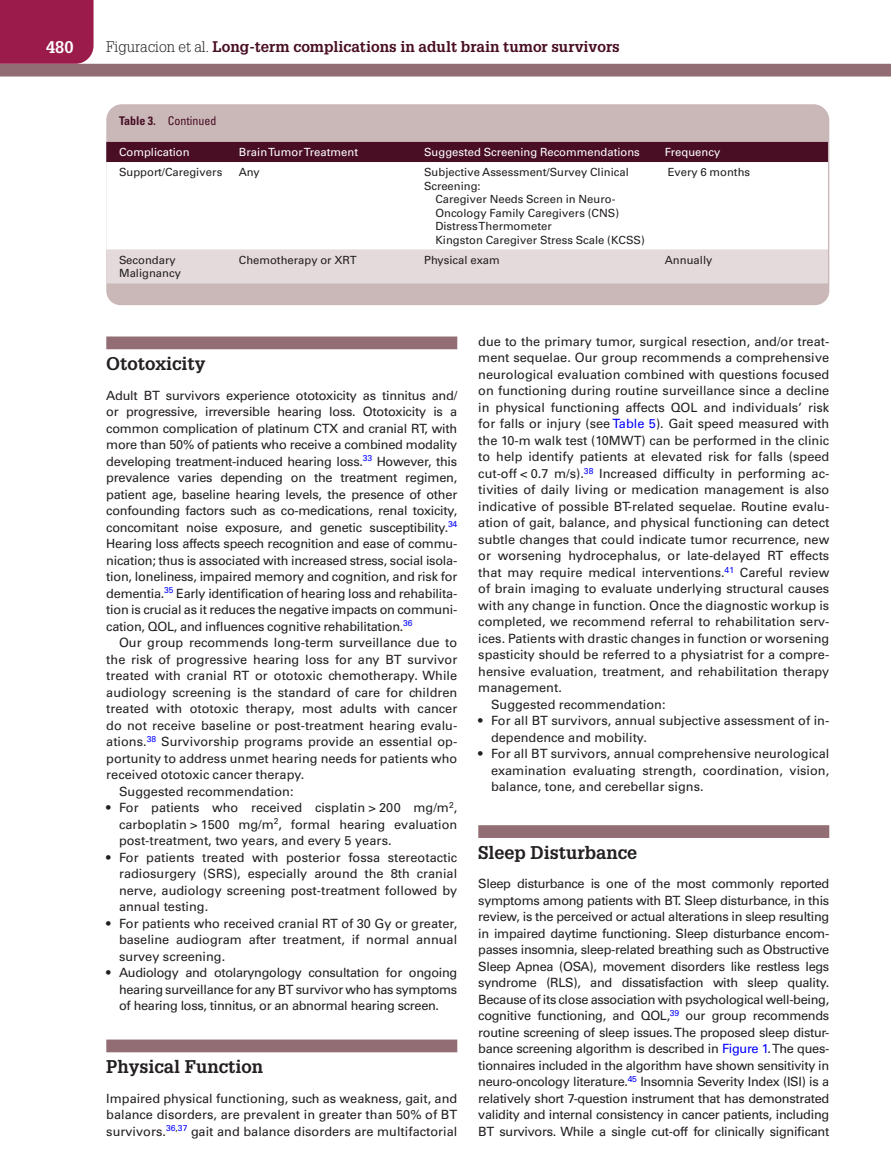
<style>
.page{position:relative;width:891px;height:1175px;background:#fff}
.page>*{position:absolute;margin:0;border:0;box-sizing:border-box;transform-origin:0 0}
.t1{font:700 18px "Glypha LT Std";color:#231f20}
.t2{font:700 16.5px "Glypha LT Std";color:#fff}
.t3{font:700 15px "Glypha LT Std";color:#490e24}
.t4{font:12.75px/16.5px "Univers LT Std";color:#231f20;text-align:justify}
.t5{font:condensed 12px "Univers LT Std";color:#490e24}
.t6{font:11.25px/13.5px "Univers LT Std";color:#231f20}
.t7{font:11.25px "Univers LT Std";color:#fff}
.s1{font-weight:300;color:#231f20}
.s2{font-weight:700}
.s3{color:#00f}
</style>
<div class="page">
<div style="left:0;top:64px;width:891px;height:12px;background:#926d73"></div>
<div style="left:0;top:0;width:94px;height:64px;background:#9b1c4b"></div>
<div style="left:106px;top:104px;width:723px;height:31px;background:#cab8b9"></div>
<div style="left:106px;top:336px;width:351px;height:13px;background:#926d73"></div>
<div style="left:106px;top:1039px;width:351px;height:13px;background:#926d73"></div>
<div style="left:478px;top:825px;width:351px;height:13px;background:#926d73"></div>
<svg style="left:106px;top:135px;width:723px;height:170px;fill:#cab8b9"></svg>
<div style="left:106px;top:142px;width:722px;height:20px;background:#490e24"></div>
<svg style="left:106px;top:162px;width:722px;height:88px"></svg>
<div style="left:106px;top:250px;width:722px;height:33px;background:#e4dadb"></div>
<p class="t2" style="left:46px;top:37px;width:29px">480</p>
<p class="t3" style="left:106px;top:37px;width:515px"><span class="s1">Figuracion et al.</span> Long-term complications in adult brain tumor survivors</p>
<p class="t5" style="left:119px;top:114px;width:99px"><span class="s2">Table 3.</span> Continued</p>
<p class="t7" style="left:119px;top:145px;width:72px">Complication</p>
<p class="t7" style="left:239px;top:145px;width:121px">Brain Tumor Treatment</p>
<p class="t7" style="left:424px;top:145px;width:217px">Suggested Screening Recommendations</p>
<p class="t7" style="left:665px;top:145px;width:57px">Frequency</p>
<p class="t6" style="left:119px;top:166px;width:105px">Support/Caregivers</p>
<p class="t6" style="left:239px;top:166px;width:23px">Any</p>
<p class="t6" style="left:424px;top:166px;width:206px">Subjective Assessment/Survey Clinical<br>Screening:</p>
<p class="t6" style="left:435px;top:193px;width:211px">Caregiver Needs Screen in Neuro-<br>Oncology Family Caregivers (CNS)<br>Distress Thermometer<br>Kingston Caregiver Stress Scale (KCSS)</p>
<p class="t6" style="left:668px;top:166px;width:84px">Every 6 months</p>
<p class="t6" style="left:119px;top:253px;width:63px">Secondary<br>Malignancy</p>
<p class="t6" style="left:239px;top:253px;width:119px">Chemotherapy or XRT</p>
<p class="t6" style="left:424px;top:253px;width:77px">Physical exam</p>
<p class="t6" style="left:665px;top:253px;width:49px">Annually</p>
<h1 class="t1" style="left:106px;top:353px;width:101px">Ototoxicity</h1>
<p class="t4" style="left:106px;top:387px;width:353px">Adult BT survivors experience ototoxicity as tinnitus and/ or progressive, irreversible hearing loss. Ototoxicity is a common complication of platinum CTX and cranial RT, with more than 50% of patients who receive a combined modality developing treatment-induced hearing loss.<sup>33</sup> However, this prevalence varies depending on the treatment regimen, patient age, baseline hearing levels, the presence of other confounding factors such as co-medications, renal toxicity, concomitant noise exposure, and genetic susceptibility.<sup>34<br></sup>Hearing loss affects speech recognition and ease of commu&shy;nication; thus is associated with increased stress, social isola&shy;tion, loneliness, impaired memory and cognition, and risk for dementia.<sup>35</sup> Early identification of hearing loss and rehabilita&shy;tion is crucial as it reduces the negative impacts on communi&shy;cation, QOL, and influences cognitive rehabilitation.<sup>36</sup></p>
<p class="t4" style="left:119px;top:634px;width:340px">Our group recommends long-term surveillance due to</p>
<p class="t4" style="left:106px;top:651px;width:352px">the risk of progressive hearing loss for any BT survivor</p>
<p class="t4" style="left:106px;top:667px;width:352px">treated with cranial RT or ototoxic chemotherapy. While</p>
<p class="t4" style="left:106px;top:684px;width:353px">audiology screening is the standard of care for children</p>
<p class="t4" style="left:106px;top:700px;width:353px">treated with ototoxic therapy, most adults with cancer</p>
<p class="t4" style="left:106px;top:717px;width:353px">do not receive baseline or post-treatment hearing evalu-</p>
<p class="t4" style="left:106px;top:733px;width:353px">ations.<sup>38</sup> Survivorship programs provide an essential op-</p>
<p class="t4" style="left:106px;top:750px;width:353px">portunity to address unmet hearing needs for patients who</p>
<p class="t4" style="left:106px;top:766px;width:200px">received ototoxic cancer therapy.</p>
<p class="t4" style="left:119px;top:783px;width:176px">Suggested recommendation:</p>
<p class="t4" style="left:119px;top:799px;width:340px;text-indent:-13px">• For patients who received cisplatin &gt; 200 mg/m<sup>2</sup>, carboplatin &gt; 1500 mg/m<sup>2</sup>, formal hearing evaluation post-treatment, two years, and every 5 years.</p>
<p class="t4" style="left:119px;top:849px;width:340px;text-indent:-13px">• For patients treated with posterior fossa stereotactic radiosurgery (SRS), especially around the 8th cranial nerve, audiology screening post-treatment followed by annual testing.</p>
<p class="t4" style="left:119px;top:915px;width:340px;text-indent:-13px">• For patients who received cranial RT of 30 Gy or greater, baseline audiogram after treatment, if normal annual survey screening.</p>
<p class="t4" style="left:119px;top:964px;width:340px;text-indent:-13px">• Audiology and otolaryngology consultation for ongoing hearing surveillance for any BT survivor who has symptoms of hearing loss, tinnitus, or an abnormal hearing screen.</p>
<h1 class="t1" style="left:106px;top:1055px;width:158px">Physical Function</h1>
<p class="t4" style="left:106px;top:1089px;width:353px">Impaired physical functioning, such as weakness, gait, and balance disorders, are prevalent in greater than 50% of BT survivors.<sup>36</sup><sup>,</sup><sup>37</sup> gait and balance disorders are multifactorial</p>
<p class="t4" style="left:478px;top:333px;width:353px">due to the primary tumor, surgical resection, and/or treat-</p>
<p class="t4" style="left:478px;top:349px;width:353px">ment sequelae. Our group recommends a comprehensive</p>
<p class="t4" style="left:478px;top:366px;width:353px">neurological evaluation combined with questions focused</p>
<p class="t4" style="left:478px;top:382px;width:352px">on functioning during routine surveillance since a decline</p>
<p class="t4" style="left:478px;top:399px;width:353px">in physical functioning affects QOL and individuals’ risk</p>
<p class="t4" style="left:478px;top:415px;width:352px">for falls or injury (see <span class="s3">Table 5</span>). Gait speed measured with</p>
<p class="t4" style="left:478px;top:432px;width:352px">the 10-m walk test (10MWT) can be performed in the clinic</p>
<p class="t4" style="left:478px;top:448px;width:353px">to help identify patients at elevated risk for falls (speed</p>
<p class="t4" style="left:478px;top:465px;width:353px">cut-off &lt; 0.7 m/s).<sup>38</sup> Increased difficulty in performing ac-</p>
<p class="t4" style="left:478px;top:481px;width:353px">tivities of daily living or medication management is also</p>
<p class="t4" style="left:478px;top:498px;width:352px">indicative of possible BT-related sequelae. Routine evalu-</p>
<p class="t4" style="left:478px;top:514px;width:353px">ation of gait, balance, and physical functioning can detect</p>
<p class="t4" style="left:478px;top:531px;width:352px">subtle changes that could indicate tumor recurrence, new</p>
<p class="t4" style="left:478px;top:547px;width:353px">or worsening hydrocephalus, or late-delayed RT effects</p>
<p class="t4" style="left:478px;top:564px;width:352px">that may require medical interventions.<sup>41</sup> Careful review</p>
<p class="t4" style="left:478px;top:580px;width:353px">of brain imaging to evaluate underlying structural causes</p>
<p class="t4" style="left:478px;top:597px;width:352px">with any change in function. Once the diagnostic workup is</p>
<p class="t4" style="left:478px;top:613px;width:352px">completed, we recommend referral to rehabilitation serv-</p>
<p class="t4" style="left:478px;top:630px;width:353px">ices. Patients with drastic changes in function or worsening</p>
<p class="t4" style="left:478px;top:646px;width:352px">spasticity should be referred to a physiatrist for a compre-</p>
<p class="t4" style="left:478px;top:663px;width:353px">hensive evaluation, treatment, and rehabilitation therapy</p>
<p class="t4" style="left:478px;top:679px;width:85px">management.</p>
<p class="t4" style="left:491px;top:696px;width:176px">Suggested recommendation:</p>
<p class="t4" style="left:491px;top:712px;width:340px;text-indent:-13px">• For all BT survivors, annual subjective assessment of in&shy;dependence and mobility.</p>
<p class="t4" style="left:491px;top:745px;width:340px;text-indent:-13px">• For all BT survivors, annual comprehensive neurological examination evaluating strength, coordination, vision, balance, tone, and cerebellar signs.</p>
<h1 class="t1" style="left:478px;top:841px;width:160px">Sleep Disturbance</h1>
<p class="t4" style="left:478px;top:875px;width:353px">Sleep disturbance is one of the most commonly reported symptoms among patients with BT. Sleep disturbance, in this review, is the perceived or actual alterations in sleep resulting in impaired daytime functioning. Sleep disturbance encom&shy;passes insomnia, sleep-related breathing such as Obstructive Sleep Apnea (OSA), movement disorders like restless legs syndrome (RLS), and dissatisfaction with sleep quality.<br>Because of its close association with psychological well-being, cognitive functioning, and QOL,<sup>39</sup> our group recommends routine screening of sleep issues. The proposed sleep distur&shy;bance screening algorithm is described in <span class="s3">Figure 1</span>. The ques&shy;tionnaires included in the algorithm have shown sensitivity in neuro-oncology literature.<sup>45</sup> Insomnia Severity Index (ISI) is a relatively short 7-question instrument that has demonstrated validity and internal consistency in cancer patients, including BT survivors. While a single cut-off for clinically significant</p>
</div>
